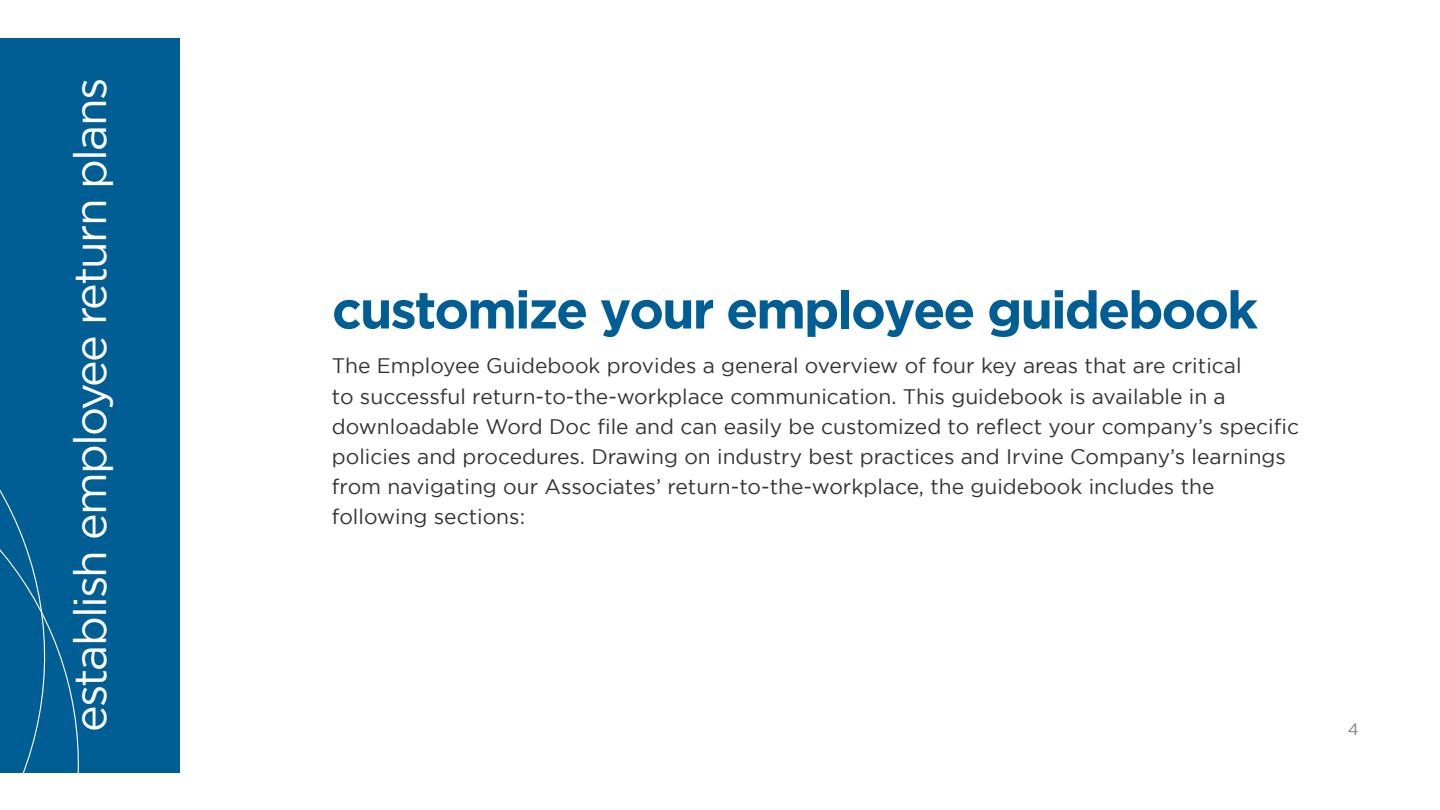
<style>
.page{position:relative;width:1440px;height:810px;background:#fff}
.page>*{position:absolute;margin:0;border:0;box-sizing:border-box;transform-origin:0 0}
.t1{font:700 52.5px "Gotham";letter-spacing:-.04em;color:#015e94}
.t2{font:45px "Gotham";letter-spacing:-.04em;color:#fff}
.t3{font:21px/30px "Gotham";color:#333}
.t4{font:16.5px "Gotham";color:#808285}
</style>
<div class="page">
<div style="left:0;top:38px;width:180px;height:734px;background:#015e94"></div>
<svg style="left:0;top:489px;width:91px;height:284px"></svg>
<h2 class="t2" style="left:65px;top:732px;width:656px;rotate:-90deg">establish employee return plans</h2>
<h1 class="t1" style="left:332px;top:280px;width:928px">customize your employee guidebook</h1>
<p class="t3" style="left:332px;top:351px;width:969px">The Employee Guidebook provides a general overview of four key areas that are critical<br>to successful return-to-the-workplace communication. This guidebook is available in a downloadable Word Doc file and can easily be customized to reflect your company’s specific policies and procedures. Drawing on industry best practices and Irvine Company’s learnings from navigating our Associates’ return-to-the-workplace, the guidebook includes the following sections:</p>
<p class="t4" style="left:1348px;top:720px;width:13px">4</p>
</div>
